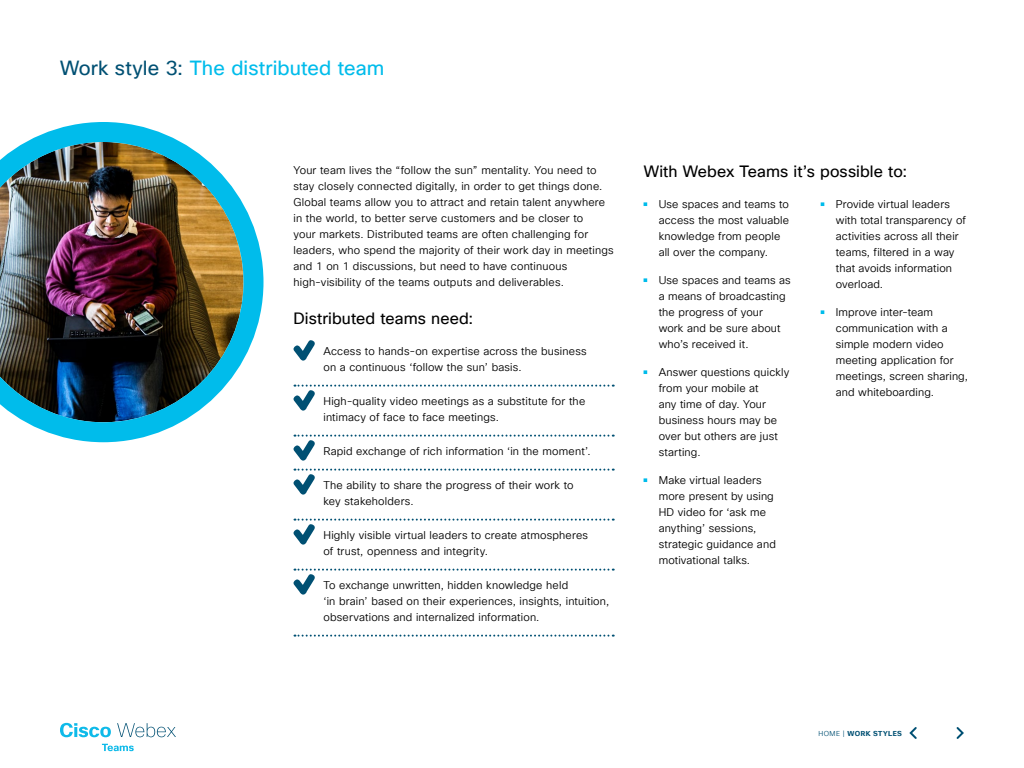
<style>
.page{position:relative;width:1024px;height:768px;background:#fff}
.page>*{position:absolute;margin:0;border:0;box-sizing:border-box;transform-origin:0 0}
.t1{font:20px "Cisco Sans TT";letter-spacing:.005em;color:#00bceb}
.t2{font:16px "Cisco Sans TT";letter-spacing:.005em;color:#000}
.t3{font:11px/16px "Cisco Sans TT Light";letter-spacing:.015em;color:#000}
.t4{font:700 7px "Cisco Sans TT";letter-spacing:.065em;color:#005073}
.s1{color:#005073}
.s2{color:#00bceb}
.s3{font-family:"Cisco Sans TT Light";font-weight:400}
</style>
<div class="page">
<svg style="left:294px;top:635px;width:320px;height:2px"></svg>
<svg style="left:293px;top:340px;width:22px;height:21px"></svg>
<svg style="left:293px;top:385px;width:321px;height:26px"></svg>
<svg style="left:293px;top:435px;width:321px;height:26px"></svg>
<svg style="left:293px;top:469px;width:321px;height:26px"></svg>
<svg style="left:293px;top:519px;width:321px;height:26px"></svg>
<svg style="left:293px;top:569px;width:321px;height:26px"></svg>
<svg style="left:644px;top:202px;width:3px;height:4px"></svg>
<svg style="left:644px;top:278px;width:3px;height:4px"></svg>
<svg style="left:644px;top:370px;width:3px;height:4px"></svg>
<svg style="left:644px;top:478px;width:3px;height:4px"></svg>
<svg style="left:821px;top:202px;width:3px;height:4px"></svg>
<svg style="left:821px;top:310px;width:3px;height:4px"></svg>
<img style="left:0;top:122px;width:264px;height:320px">
<svg style="left:909px;top:727px;width:8px;height:12px"></svg>
<svg style="left:956px;top:727px;width:8px;height:12px"></svg>
<svg style="left:102px;top:744px;width:32px;height:7px"></svg>
<svg style="left:60px;top:723px;width:51px;height:14px"></svg>
<svg style="left:117px;top:723px;width:59px;height:14px"></svg>
<h1 class="t1" style="left:60px;top:55px;width:326px"><span class="s1">Work style 3:</span> The distributed team</h1>
<p class="t3" style="left:294px;top:162px;width:322px">Your team lives the “follow the sun” mentality. You need to stay closely connected digitally, in order to get things done.<br>Global teams allow you to attract and retain talent anywhere in the world, to better serve customers and be closer to<br>your markets. Distributed teams are often challenging for leaders, who spend the majority of their work day in meetings and 1 on 1 discussions, but need to have continuous high-visibility of the teams outputs and deliverables.</p>
<h2 class="t2" style="left:294px;top:308px;width:181px">Distributed teams need:</h2>
<p class="t3" style="left:323px;top:343px;width:265px">Access to hands-on expertise across the business on a continuous ‘follow the sun’ basis.</p>
<p class="t3" style="left:323px;top:393px;width:263px">High-quality video meetings as a substitute for the intimacy of face to face meetings.</p>
<p class="t3" style="left:323px;top:443px;width:269px">Rapid exchange of rich information ‘in the moment’.</p>
<p class="t3" style="left:323px;top:477px;width:252px">The ability to share the progress of their work to key stakeholders.</p>
<p class="t3" style="left:323px;top:527px;width:266px">Highly visible virtual leaders to create atmospheres of trust, openness and integrity.</p>
<p class="t3" style="left:323px;top:577px;width:287px">To exchange unwritten, hidden knowledge held<br>‘in brain’ based on their experiences, insights, intuition, observations and internalized information.</p>
<h2 class="t2" style="left:644px;top:161px;width:265px">With Webex Teams it’s possible to:</h2>
<p class="t3" style="left:659px;top:196px;width:132px;text-indent:-15px"><span class="s2">•</span> Use spaces and teams to access the most valuable knowledge from people all over the company.</p>
<p class="t3" style="left:659px;top:272px;width:134px;text-indent:-15px"><span class="s2">•</span> Use spaces and teams as a means of broadcasting the progress of your<br>work and be sure about who’s received it.</p>
<p class="t3" style="left:659px;top:364px;width:132px;text-indent:-15px"><span class="s2">•</span> Answer questions quickly from your mobile at<br>any time of day. Your business hours may be over but others are just starting.</p>
<p class="t3" style="left:659px;top:472px;width:119px;text-indent:-15px"><span class="s2">•</span> Make virtual leaders more present by using<br>HD video for ‘ask me anything’ sessions, strategic guidance and motivational talks.</p>
<p class="t3" style="left:836px;top:196px;width:132px;text-indent:-15px"><span class="s2">•</span> Provide virtual leaders with total transparency of activities across all their teams, filtered in a way that avoids information overload.</p>
<p class="t3" style="left:836px;top:304px;width:134px;text-indent:-15px"><span class="s2">•</span> Improve inter-team communication with a simple modern video meeting application for meetings, screen sharing, and whiteboarding.</p>
<p class="t4" style="left:819px;top:729px;width:85px"><span class="s3">HOME |</span> WORK STYLES</p>
</div>
